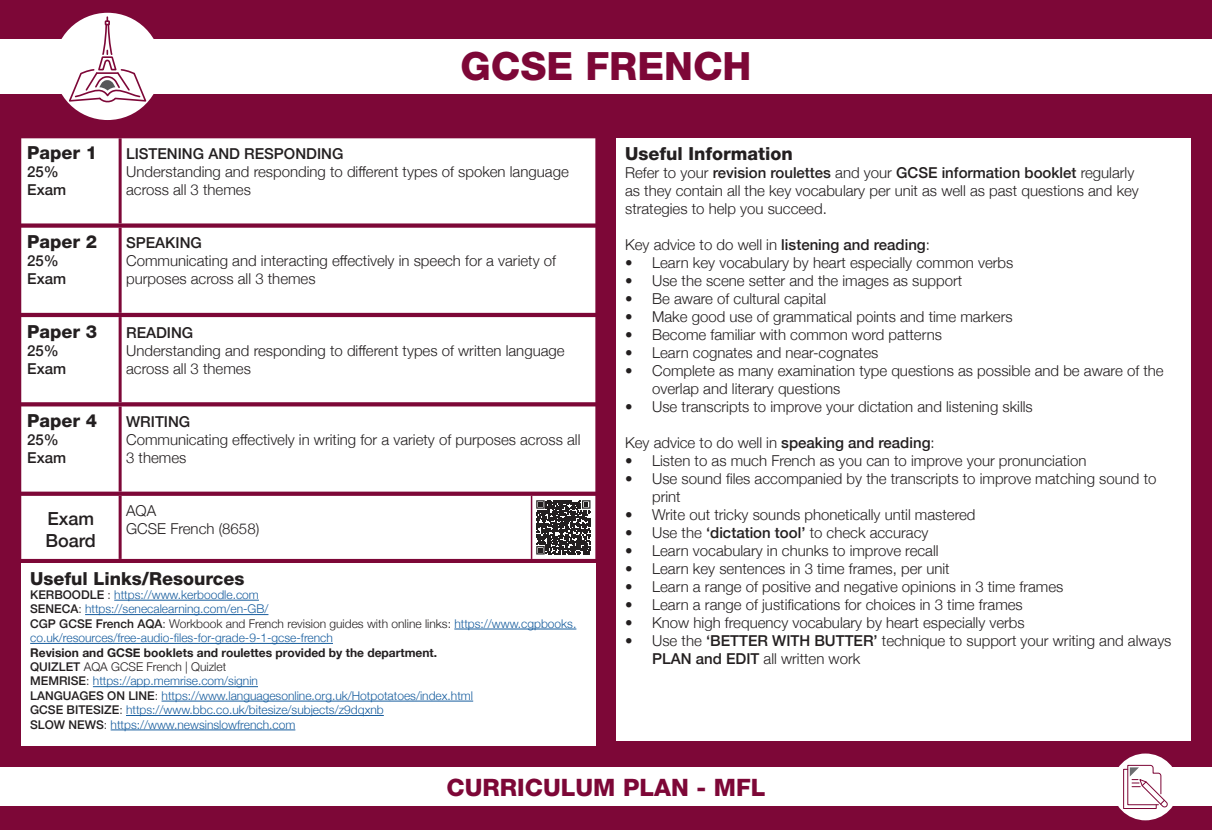
<style>
.page{position:relative;width:1212px;height:830px;background:#fff}
.page>*{position:absolute;margin:0;border:0;box-sizing:border-box;transform-origin:0 0}
.t1{font:800 39px "Helvetica Neue LT Std";color:#7d0737}
.t2{font:800 24px "Helvetica Neue LT Std";color:#7d0737}
.t3{font:800 18px "Helvetica Neue LT Std";color:#231f20}
.t4{font:500 18px/21.6px "Helvetica Neue";color:#231f20}
.t5{font:300 15px/18px "Helvetica Neue";color:#231f20}
.t6{font:500 15px/18px "Helvetica Neue";color:#231f20}
.t7{font:300 12px/14.4px "Helvetica Neue";color:#175d9e}
.s1{font-weight:500;color:#231f20}
.s2{color:#231f20}
.s3{font-weight:700;color:#231f20}
.s4{font-weight:500}
</style>
<div class="page">
<div style="left:0;top:0;width:1212px;height:829px;background:#7d0737"></div>
<div style="left:0;top:767px;width:1212px;height:38px;background:#fff"></div>
<div style="left:0;top:39px;width:1212px;height:54px;background:#fff"></div>
<div style="left:21px;top:138px;width:574px;height:85px;background:#fff"></div>
<hr style="left:119px;top:138px;width:3px;height:85px;background:#7d0737">
<div style="left:21px;top:227px;width:574px;height:86px;background:#fff"></div>
<hr style="left:119px;top:227px;width:3px;height:86px;background:#7d0737">
<div style="left:21px;top:317px;width:574px;height:85px;background:#fff"></div>
<hr style="left:119px;top:317px;width:3px;height:85px;background:#7d0737">
<div style="left:21px;top:406px;width:574px;height:85px;background:#fff"></div>
<hr style="left:119px;top:406px;width:3px;height:85px;background:#7d0737">
<div style="left:617px;top:138px;width:574px;height:603px;background:#fff"></div>
<div style="left:22px;top:563px;width:574px;height:182px;background:#fff"></div>
<hr style="left:114px;top:599px;width:145px;height:1px;background:#175d9e">
<hr style="left:85px;top:614px;width:183px;height:1px;background:#175d9e">
<hr style="left:454px;top:628px;width:122px;height:1px;background:#175d9e">
<hr style="left:30px;top:642px;width:303px;height:1px;background:#175d9e">
<hr style="left:93px;top:686px;width:165px;height:1px;background:#175d9e">
<hr style="left:162px;top:700px;width:311px;height:1px;background:#175d9e">
<hr style="left:126px;top:714px;width:258px;height:1px;background:#175d9e">
<hr style="left:111px;top:729px;width:184px;height:1px;background:#175d9e">
<div style="left:1112px;top:753px;width:67px;height:67px;background:#fff;border-radius:50%"></div>
<svg style="left:1123px;top:764px;width:45px;height:45px"></svg>
<div style="left:54px;top:13px;width:107px;height:107px;background:#fff;border-radius:50%"></div>
<svg style="left:67px;top:17px;width:81px;height:87px"></svg>
<svg style="left:21px;top:495px;width:574px;height:63px;background:#edeaeb"></svg>
<h1 class="t1" style="left:460px;top:43px;width:293px">GCSE FRENCH</h1>
<p class="t3" style="left:27px;top:142px;width:72px">Paper 1</p>
<p class="t6" style="left:27px;top:161px;width:40px">25%<br>Exam</p>
<p class="t3" style="left:27px;top:231px;width:72px">Paper 2</p>
<p class="t6" style="left:27px;top:251px;width:40px">25%<br>Exam</p>
<p class="t3" style="left:27px;top:320px;width:72px">Paper 3</p>
<p class="t6" style="left:27px;top:340px;width:40px">25%<br>Exam</p>
<p class="t3" style="left:27px;top:410px;width:72px">Paper 4</p>
<p class="t6" style="left:27px;top:429px;width:40px">25%<br>Exam</p>
<p class="t6" style="left:126px;top:143px;width:219px">LISTENING AND RESPONDING</p>
<p class="t5" style="left:126px;top:161px;width:444px">Understanding and responding to different types of spoken language across all 3 themes</p>
<p class="t6" style="left:126px;top:233px;width:77px">SPEAKING</p>
<p class="t5" style="left:126px;top:251px;width:431px">Communicating and interacting effectively in speech for a variety of purposes across all 3 themes</p>
<p class="t6" style="left:126px;top:322px;width:69px">READING</p>
<p class="t5" style="left:126px;top:340px;width:440px">Understanding and responding to different types of written language across all 3 themes</p>
<p class="t6" style="left:126px;top:411px;width:66px">WRITING</p>
<p class="t5" style="left:126px;top:429px;width:456px">Communicating effectively in writing for a variety of purposes across all<br>3 themes</p>
<p class="t4" style="left:45px;top:506px;width:52px">Exam<br>Board</p>
<p class="t5" style="left:126px;top:500px;width:135px">AQA<br>GCSE French (8658)</p>
<p class="t3" style="left:30px;top:567px;width:216px">Useful Links/Resources</p>
<p class="t7" style="left:30px;top:586px;width:548px"><span class="s1">KERBOODLE</span> <span class="s2">:</span> https://www.kerboodle.com<br><span class="s1">SENECA</span><span class="s2">:</span> https://senecalearning.com/en-GB/<br><span class="s1">CGP GCSE French AQA</span><span class="s2">: Workbook and French revision guides with online links:</span> https://www.cgpbooks. co.uk/resources/free-audio-files-for-grade-9-1-gcse-french</p>
<p class="t7" style="left:30px;top:644px;width:444px"><span class="s3">Revision and GCSE booklets and roulettes provided by the department.<br></span><span class="s1">QUIZLET</span> <span class="s2">AQA GCSE French | Quizlet<br></span><span class="s1">MEMRISE</span><span class="s2">:</span> https://app.memrise.com/signin<br><span class="s1">LANGUAGES ON LINE</span><span class="s2">:</span> https://www.languagesonline.org.uk/Hotpotatoes/index.html <span class="s1">GCSE BITESIZE</span><span class="s2">:</span> https://www.bbc.co.uk/bitesize/subjects/z9dqxnb<br><span class="s1">SLOW NEWS</span><span class="s2">:</span> https://www.newsinslowfrench.com</p>
<p class="t3" style="left:625px;top:142px;width:169px">Useful Information</p>
<p class="t5" style="left:625px;top:162px;width:515px">Refer to your <span class="s4">revision roulettes</span> and your <span class="s4">GCSE information booklet</span> regularly as they contain all the key vocabulary per unit as well as past questions and key strategies to help you succeed.</p>
<p class="t5" style="left:625px;top:234px;width:306px">Key advice to do well in <span class="s4">listening and reading</span>:</p>
<p class="t5" style="left:625px;top:252px;width:390px">• Learn key vocabulary by heart especially common verbs</p>
<p class="t5" style="left:625px;top:270px;width:339px">• Use the scene setter and the images as support</p>
<p class="t5" style="left:625px;top:288px;width:202px">• Be aware of cultural capital</p>
<p class="t5" style="left:625px;top:306px;width:389px">• Make good use of grammatical points and time markers</p>
<p class="t5" style="left:625px;top:324px;width:318px">• Become familiar with common word patterns</p>
<p class="t5" style="left:625px;top:342px;width:255px">• Learn cognates and near-cognates</p>
<p class="t5" style="left:652px;top:360px;width:513px;text-indent:-27px">• Complete as many examination type questions as possible and be aware of the overlap and literary questions</p>
<p class="t5" style="left:625px;top:396px;width:409px">• Use transcripts to improve your dictation and listening skills</p>
<p class="t5" style="left:625px;top:432px;width:311px">Key advice to do well in <span class="s4">speaking and reading</span>:</p>
<p class="t5" style="left:625px;top:450px;width:463px">• Listen to as much French as you can to improve your pronunciation</p>
<p class="t5" style="left:652px;top:468px;width:506px;text-indent:-27px">• Use sound files accompanied by the transcripts to improve matching sound to print</p>
<p class="t5" style="left:625px;top:504px;width:352px">• Write out tricky sounds phonetically until mastered</p>
<p class="t5" style="left:625px;top:522px;width:305px">• Use the <span class="s4">‘dictation tool’</span> to check accuracy</p>
<p class="t5" style="left:625px;top:540px;width:315px">• Learn vocabulary in chunks to improve recall</p>
<p class="t5" style="left:625px;top:558px;width:326px">• Learn key sentences in 3 time frames, per unit</p>
<p class="t5" style="left:625px;top:576px;width:440px">• Learn a range of positive and negative opinions in 3 time frames</p>
<p class="t5" style="left:625px;top:594px;width:399px">• Learn a range of justifications for choices in 3 time frames</p>
<p class="t5" style="left:625px;top:612px;width:401px">• Know high frequency vocabulary by heart especially verbs</p>
<p class="t5" style="left:652px;top:630px;width:521px;text-indent:-27px">• Use the <span class="s4">‘BETTER WITH BUTTER’</span> technique to support your writing and always<br><span class="s4">PLAN and EDIT</span> all written work</p>
<h2 class="t2" style="left:447px;top:772px;width:320px">CURRICULUM PLAN - MFL</h2>
</div>
